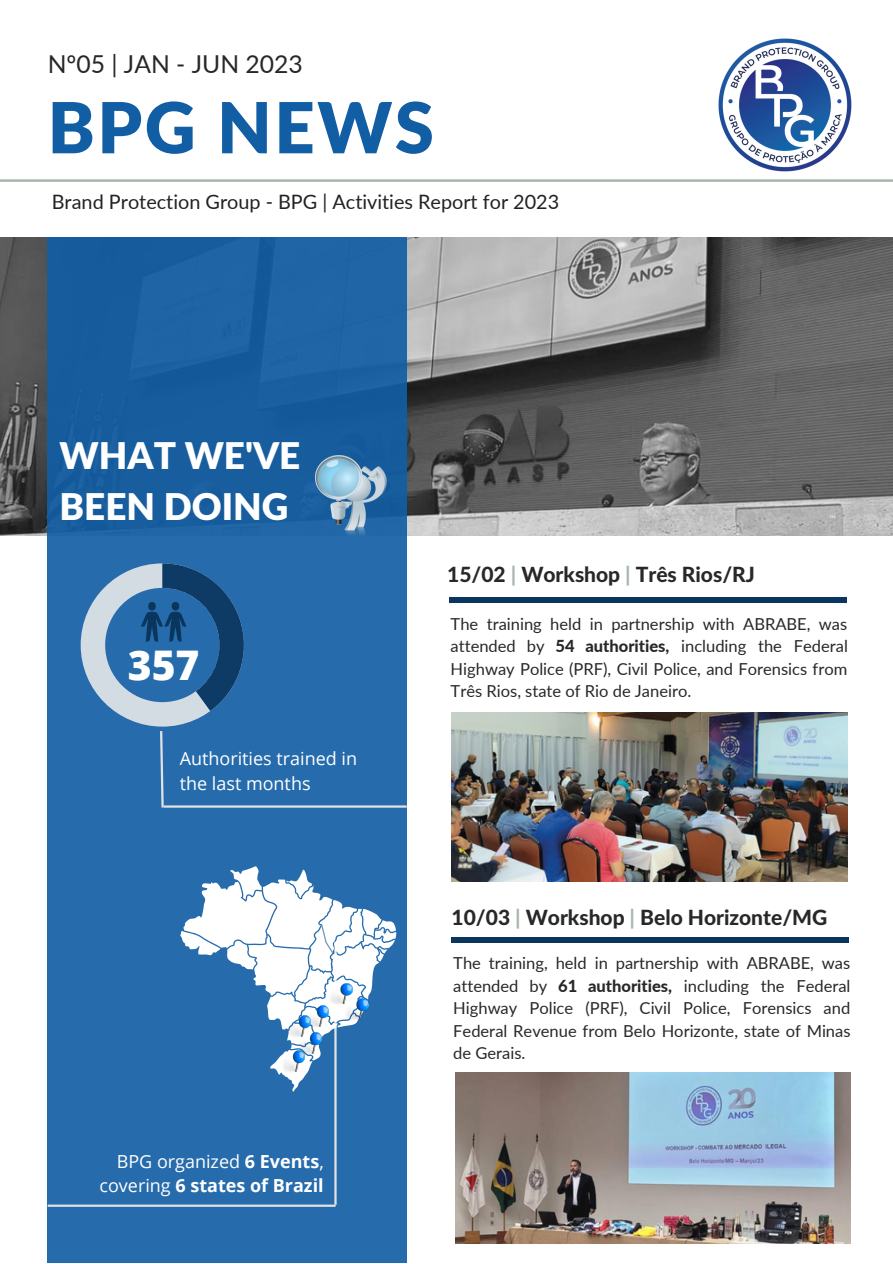
<style>
.page{position:relative;width:893px;height:1264px;background:#fff}
.page>*{position:absolute;margin:0;border:0;box-sizing:border-box;transform-origin:0 0}
.t1{font:900 70.35px "Lato Latin";letter-spacing:.035em;color:#125ea5}
.t2{font:800 40.8px "Open Sans";color:#fff}
.t3{font:900 36.9px/51.3px "Lato Latin";color:#fff}
.t4{font:24.75px "Lato";color:#282828}
.t5{font:800 21px "Lato Latin";color:#282828}
.t6{font:19.8px "Lato";color:#222}
.t7{font:700 18px/24.8px "Open Sans";color:#fff;text-align:right}
.t8{font:18px "Open Sans";color:#fff}
.t9{font:16.5px/22.5px "Lato";color:#282828;text-align:justify}
.s1{font-weight:400}
.s2{color:#a9b8ac}
.s3{font-weight:800}
</style>
<div class="page">
<svg style="left:0;top:179px;width:892px;height:3px;background:#b3c0b5"></svg>
<img style="left:0;top:237px;width:892px;height:298px">
<div style="left:48px;top:237px;width:358px;height:1025px;background:linear-gradient(to right,#1f65a6,#266aab)"></div>
<img style="left:264px;top:381px;width:178px;height:179px">
<hr style="left:164px;top:805px;width:242px;height:2px;background:#e2e2e2">
<svg style="left:81px;top:563px;width:163px;height:246px;background:#4078ac"></svg>
<hr style="left:334px;top:941px;width:2px;height:263px;background:#e2e2e2">
<svg style="left:180px;top:866px;width:216px;height:225px"></svg>
<img style="left:330px;top:983px;width:22px;height:22px">
<img style="left:346px;top:998px;width:22px;height:23px">
<img style="left:306px;top:1005px;width:23px;height:23px">
<img style="left:282px;top:1050px;width:23px;height:23px">
<hr style="left:48px;top:1204px;width:287px;height:2px;background:#e2e2e2">
<img style="left:288px;top:1015px;width:22px;height:23px">
<img style="left:299px;top:1032px;width:23px;height:23px">
<img style="left:709px;top:38px;width:151px;height:142px">
<div style="left:449px;top:597px;width:397px;height:6px;background:#0a355d"></div>
<div style="left:451px;top:937px;width:397px;height:5px;background:#0a355d"></div>
<img style="left:451px;top:712px;width:396px;height:169px">
<img style="left:455px;top:1072px;width:395px;height:171px">
<p class="t4" style="left:48px;top:49px;width:256px">Nº05 | JAN - JUN 2023</p>
<p class="t1" style="left:48px;top:97px;width:387px">BPG NEWS</p>
<p class="t6" style="left:52px;top:189px;width:509px">Brand Protection Group - BPG | Activities Report for 2023</p>
<p class="t3" style="left:60px;top:432px;width:242px">WHAT WE'VE<br>BEEN DOING</p>
<p class="t2" style="left:128px;top:637px;width:73px">357</p>
<p class="t8" style="left:180px;top:746px;width:179px">Authorities trained in</p>
<p class="t8" style="left:180px;top:770px;width:132px">the last months</p>
<p class="t7" style="left:99px;top:1148px;width:226px"><span class="s1">BPG organized</span> 6 Events<span class="s1">, covering</span> 6 states of Brazil</p>
<p class="t5" style="left:447px;top:564px;width:309px">15/02 <span class="s2">|</span> Workshop <span class="s2">|</span> Três Rios/RJ</p>
<p class="t9" style="left:450px;top:612px;width:399px">The training held in partnership with ABRABE, was attended by <span class="s3">54 authorities,</span> including the Federal Highway Police (PRF), Civil Police, and Forensics from Três Rios, state of Rio de Janeiro.</p>
<p class="t5" style="left:451px;top:908px;width:377px">10/03 <span class="s2">|</span> Workshop <span class="s2">|</span> Belo Horizonte/MG</p>
<p class="t9" style="left:453px;top:951px;width:399px">The training, held in partnership with ABRABE, was attended by <span class="s3">61 authorities,</span> including the Federal Highway Police (PRF), Civil Police, Forensics and Federal Revenue from Belo Horizonte, state of Minas de Gerais.</p>
</div>
